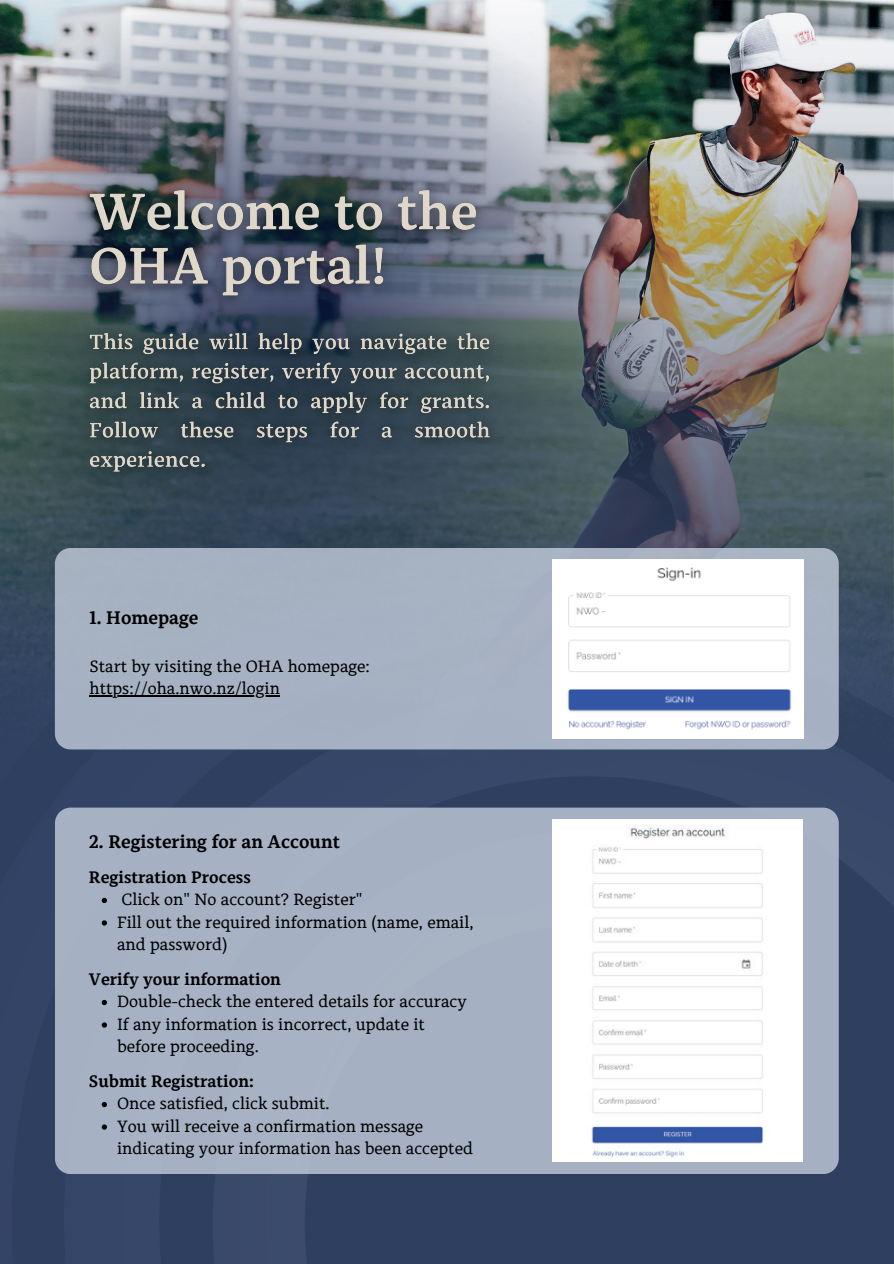
<style>
.page{position:relative;width:894px;height:1264px;background:#fff}
.page>*{position:absolute;margin:0;border:0;box-sizing:border-box;transform-origin:0 0}
.t1{font:700 18px "Alkes";color:#000}
.t2{font:16.5px/22.5px "Alkes";color:#000}
.t3{font:700 16.5px "Alkes";color:#000}
</style>
<div class="page">
<img style="left:647px;top:0;width:246px;height:388px">
<img style="left:0;top:0;width:647px;height:388px">
<img style="left:0;top:388px;width:893px;height:875px">
<div style="left:55px;top:807px;width:783px;height:367px;background:#a5b0c2"></div>
<img style="left:552px;top:819px;width:250px;height:342px">
<svg style="left:102px;top:897px;width:5px;height:6px"></svg>
<svg style="left:102px;top:920px;width:5px;height:5px"></svg>
<svg style="left:102px;top:999px;width:5px;height:6px"></svg>
<svg style="left:102px;top:1022px;width:5px;height:5px"></svg>
<svg style="left:102px;top:1101px;width:5px;height:6px"></svg>
<svg style="left:102px;top:1124px;width:5px;height:5px"></svg>
<div style="left:55px;top:548px;width:783px;height:201px;background:#a6b2c2"></div>
<img style="left:552px;top:560px;width:251px;height:179px">
<hr style="left:90px;top:695px;width:190px;height:1px;background:#000">
<img style="left:67px;top:168px;width:446px;height:329px">
<p class="t1" style="left:90px;top:606px;width:110px">1. Homepage</p>
<p class="t2" style="left:90px;top:654px;width:282px">Start by visiting the OHA homepage: https://oha.nwo.nz/login</p>
<p class="t1" style="left:89px;top:830px;width:252px">2. Registering for an Account</p>
<p class="t3" style="left:89px;top:866px;width:163px">Registration Process</p>
<p class="t2" style="left:117px;top:887px;width:358px">Click on" No account? Register"<br>Fill out the required information (name, email, and password)</p>
<p class="t3" style="left:89px;top:968px;width:193px">Verify your information</p>
<p class="t2" style="left:117px;top:989px;width:351px">Double-check the entered details for accuracy<br>If any information is incorrect, update it before proceeding.</p>
<p class="t3" style="left:89px;top:1070px;width:166px">Submit Registration:</p>
<p class="t2" style="left:117px;top:1091px;width:357px">Once satisfied, click submit.<br>You will receive a confirmation message indicating your information has been accepted</p>
</div>
